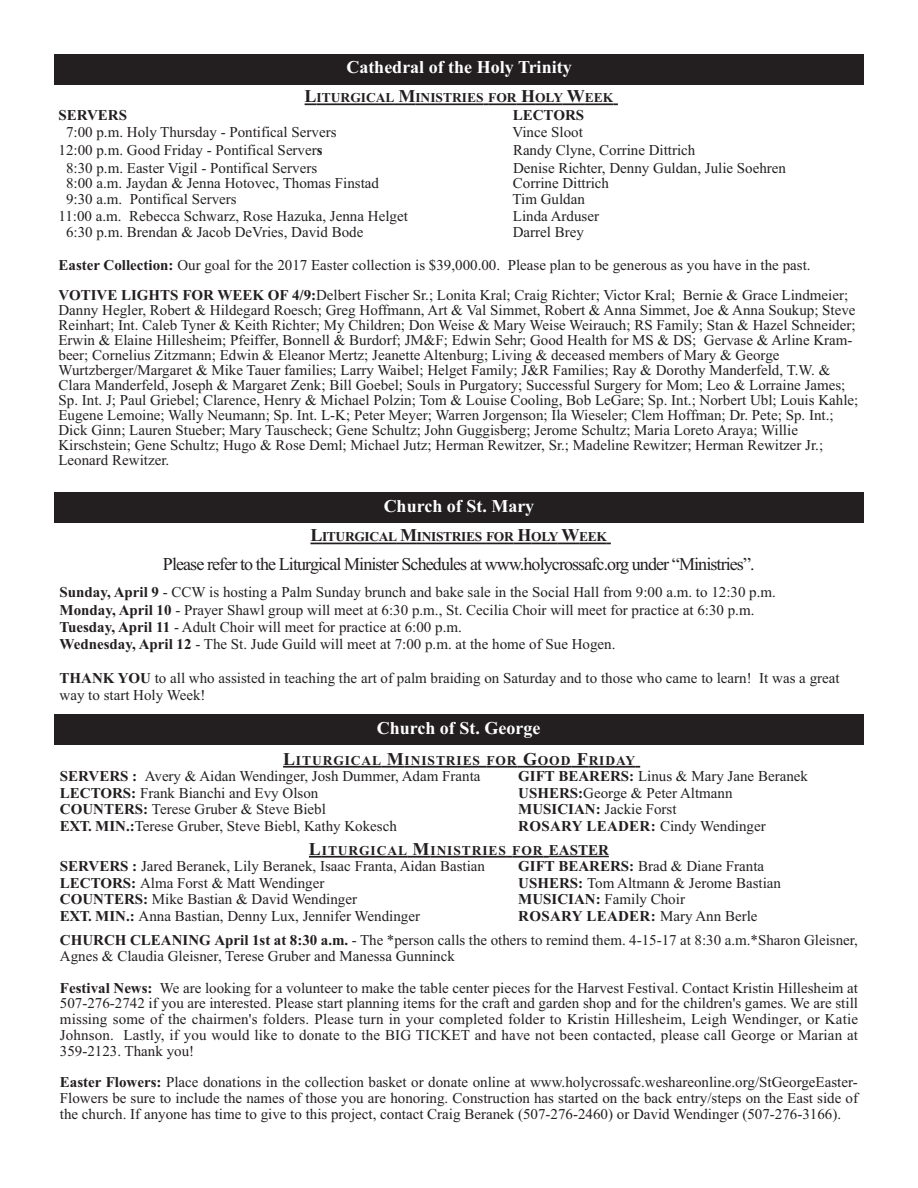
<style>
.page{position:relative;width:918px;height:1188px;background:#fff}
.page>*{position:absolute;margin:0;border:0;box-sizing:border-box;transform-origin:0 0}
.t1{font:18px "Times New Roman";letter-spacing:-.05em;color:#231f20}
.t2{font:700 18px "Times New Roman";color:#fff}
.t3{font:15px/15px "Times New Roman";color:#231f20}
.t4{font:700 15px "Times New Roman";color:#231f20}
.t5{font:700 13.5px "Times New Roman";letter-spacing:.065em;color:#231f20}
.t6{font:700 13.5px "Times New Roman";color:#231f20}
.t7{font:700 13.5px "Times New Roman";letter-spacing:-.025em;color:#231f20}
.s1{font-size:18px}
.s2{font-weight:700}
.s3{font-size:15px}
</style>
<div class="page">
<svg style="left:305px;top:103px;width:12px;height:2px"></svg>
<hr style="left:317px;top:103px;width:77px;height:2px;background:#231f20">
<hr style="left:394px;top:103px;width:21px;height:2px;background:#231f20">
<hr style="left:415px;top:103px;width:69px;height:2px;background:#231f20">
<hr style="left:488px;top:103px;width:29px;height:2px;background:#231f20">
<svg style="left:517px;top:103px;width:18px;height:2px"></svg>
<hr style="left:535px;top:103px;width:28px;height:2px;background:#231f20">
<hr style="left:563px;top:103px;width:22px;height:2px;background:#231f20">
<hr style="left:585px;top:103px;width:28px;height:2px;background:#231f20">
<svg style="left:283px;top:766px;width:13px;height:2px"></svg>
<hr style="left:296px;top:766px;width:85px;height:2px;background:#231f20">
<hr style="left:381px;top:766px;width:24px;height:2px;background:#231f20">
<hr style="left:405px;top:766px;width:76px;height:2px;background:#231f20">
<hr style="left:486px;top:766px;width:32px;height:2px;background:#231f20">
<hr style="left:518px;top:766px;width:20px;height:2px;background:#231f20">
<hr style="left:538px;top:766px;width:33px;height:2px;background:#231f20">
<svg style="left:571px;top:766px;width:18px;height:2px"></svg>
<hr style="left:589px;top:766px;width:47px;height:2px;background:#231f20">
<svg style="left:309px;top:856px;width:13px;height:2px"></svg>
<hr style="left:322px;top:856px;width:85px;height:2px;background:#231f20">
<hr style="left:407px;top:856px;width:24px;height:2px;background:#231f20">
<hr style="left:431px;top:856px;width:76px;height:2px;background:#231f20">
<hr style="left:512px;top:856px;width:31px;height:2px;background:#231f20">
<svg style="left:543px;top:856px;width:6px;height:2px"></svg>
<hr style="left:549px;top:856px;width:60px;height:1px;background:#231f20">
<div style="left:54px;top:54px;width:810px;height:31px;background:#231f20"></div>
<div style="left:54px;top:493px;width:810px;height:30px;background:#231f20"></div>
<div style="left:54px;top:715px;width:810px;height:30px;background:#231f20"></div>
<svg style="left:310px;top:543px;width:12px;height:1px"></svg>
<hr style="left:322px;top:543px;width:74px;height:1px;background:#231f20">
<svg style="left:396px;top:543px;width:21px;height:1px"></svg>
<hr style="left:417px;top:543px;width:65px;height:1px;background:#231f20">
<svg style="left:482px;top:543px;width:129px;height:1px"></svg>
<p class="t2" style="left:346px;top:62px;width:227px">Cathedral of the Holy Trinity</p>
<p class="t6" style="left:305px;top:93px;width:310px"><span class="s1">L</span>ITURGICAL <span class="s1">M</span>INISTRIES FOR <span class="s1">H</span>OLY <span class="s1">W</span>EEK</p>
<p class="t4" style="left:58px;top:110px;width:70px">SERVERS</p>
<p class="t4" style="left:513px;top:110px;width:73px">LECTORS</p>
<p class="t3" style="left:66px;top:126px;width:272px">7:00 p.m. Holy Thursday - Pontifical Servers</p>
<p class="t3" style="left:513px;top:126px;width:72px">Vince Sloot</p>
<p class="t3" style="left:58px;top:144px;width:266px">12:00 p.m. Good Friday - Pontifical Server<span class="s2">s</span></p>
<p class="t3" style="left:513px;top:144px;width:184px">Randy Clyne, Corrine Dittrich</p>
<p class="t3" style="left:66px;top:162px;width:253px">8:30 p.m. Easter Vigil - Pontifical Servers</p>
<p class="t3" style="left:513px;top:162px;width:275px">Denise Richter, Denny Guldan, Julie Soehren</p>
<p class="t3" style="left:66px;top:177px;width:315px">8:00 a.m. Jaydan &amp; Jenna Hotovec, Thomas Finstad</p>
<p class="t3" style="left:513px;top:177px;width:98px">Corrine Dittrich</p>
<p class="t3" style="left:66px;top:193px;width:172px">9:30 a.m. Pontifical Servers</p>
<p class="t3" style="left:513px;top:193px;width:74px">Tim Guldan</p>
<p class="t3" style="left:58px;top:210px;width:351px">11:00 a.m. Rebecca Schwarz, Rose Hazuka, Jenna Helget</p>
<p class="t3" style="left:513px;top:210px;width:88px">Linda Arduser</p>
<p class="t3" style="left:66px;top:226px;width:299px">6:30 p.m. Brendan &amp; Jacob DeVries, David Bode</p>
<p class="t3" style="left:513px;top:226px;width:73px">Darrel Brey</p>
<p class="t3" style="left:58px;top:252px;width:791px;line-height:30px"><span class="s2">Easter Collection:</span> Our goal for the 2017 Easter collection is $39,000.00. Please plan to be generous as you have in the past.<br><span class="s2">VOTIVE LIGHTS FOR WEEK OF 4/9:</span>Delbert Fischer Sr.; Lonita Kral; Craig Richter; Victor Kral; Bernie &amp; Grace Lindmeier;</p>
<p class="t3" style="left:58px;top:304px;width:801px">Danny Hegler, Robert &amp; Hildegard Roesch; Greg Hoffmann, Art &amp; Val Simmet, Robert &amp; Anna Simmet, Joe &amp; Anna Soukup; Steve Reinhart; Int. Caleb Tyner &amp; Keith Richter; My Children; Don Weise &amp; Mary Weise Weirauch; RS Family; Stan &amp; Hazel Schneider; Erwin &amp; Elaine Hillesheim; Pfeiffer, Bonnell &amp; Burdorf; JM&amp;F; Edwin Sehr; Good Health for MS &amp; DS; Gervase &amp; Arline Kram&shy;beer; Cornelius Zitzmann; Edwin &amp; Eleanor Mertz; Jeanette Altenburg; Living &amp; deceased members of Mary &amp; George Wurtzberger/Margaret &amp; Mike Tauer families; Larry Waibel; Helget Family; J&amp;R Families; Ray &amp; Dorothy Manderfeld, T.W. &amp; Clara Manderfeld, Joseph &amp; Margaret Zenk; Bill Goebel; Souls in Purgatory; Successful Surgery for Mom; Leo &amp; Lorraine James; Sp. Int. J; Paul Griebel; Clarence, Henry &amp; Michael Polzin; Tom &amp; Louise Cooling, Bob LeGare; Sp. Int.; Norbert Ubl; Louis Kahle; Eugene Lemoine; Wally Neumann; Sp. Int. L-K; Peter Meyer; Warren Jorgenson; Ila Wieseler; Clem Hoffman; Dr. Pete; Sp. Int.; Dick Ginn; Lauren Stueber; Mary Tauscheck; Gene Schultz; John Guggisberg; Jerome Schultz; Maria Loreto Araya; Willie Kirschstein; Gene Schultz; Hugo &amp; Rose Deml; Michael Jutz; Herman Rewitzer, Sr.; Madeline Rewitzer; Herman Rewitzer Jr.; Leonard Rewitzer.</p>
<p class="t2" style="left:384px;top:500px;width:152px">Church of St. Mary</p>
<p class="t7" style="left:310px;top:532px;width:298px"><span class="s1">L</span>ITURGICAL <span class="s1">M</span>INISTRIES FOR <span class="s1">H</span>OLY <span class="s1">W</span>EEK</p>
<p class="t1" style="left:163px;top:557px;width:593px">Please refer to the Liturgical Minister Schedules at www.holycrossafc.org under “Ministries”.</p>
<p class="t3" style="left:60px;top:585px;width:718px;line-height:17.1px"><span class="s2">Sunday, April 9</span> - CCW is hosting a Palm Sunday brunch and bake sale in the Social Hall from 9:00 a.m. to 12:30 p.m.<br><span class="s2">Monday, April 10</span> - Prayer Shawl group will meet at 6:30 p.m., St. Cecilia Choir will meet for practice at 6:30 p.m.<br><span class="s2">Tuesday, April 11</span> - Adult Choir will meet for practice at 6:00 p.m.<br><span class="s2">Wednesday, April 12</span> - The St. Jude Guild will meet at 7:00 p.m. at the home of Sue Hogen.</p>
<p class="t3" style="left:60px;top:671px;width:782px;line-height:17.1px"><span class="s2">THANK YOU</span> to all who assisted in teaching the art of palm braiding on Saturday and to those who came to learn! It was a great way to start Holy Week!</p>
<p class="t2" style="left:377px;top:722px;width:165px">Church of St. George</p>
<p class="t5" style="left:283px;top:756px;width:354px"><span class="s1">L</span>ITURGICAL <span class="s1">M</span>INISTRIES FOR <span class="s1">G</span>OOD <span class="s1">F</span>RIDAY</p>
<p class="t3" style="left:60px;top:770px;width:422px"><span class="s2">SERVERS :</span> Avery &amp; Aidan Wendinger, Josh Dummer, Adam Franta</p>
<p class="t3" style="left:518px;top:770px;width:291px"><span class="s2">GIFT BEARERS:</span> Linus &amp; Mary Jane Beranek</p>
<p class="t3" style="left:60px;top:787px;width:260px"><span class="s2">LECTORS:</span> Frank Bianchi and Evy Olson</p>
<p class="t3" style="left:518px;top:787px;width:216px"><span class="s2">USHERS:</span>George &amp; Peter Altmann</p>
<p class="t3" style="left:60px;top:803px;width:268px"><span class="s2">COUNTERS:</span> Terese Gruber &amp; Steve Biebl</p>
<p class="t3" style="left:518px;top:803px;width:160px"><span class="s2">MUSICIAN:</span> Jackie Forst</p>
<p class="t3" style="left:60px;top:820px;width:339px"><span class="s2">EXT. MIN.:</span>Terese Gruber, Steve Biebl, Kathy Kokesch</p>
<p class="t3" style="left:518px;top:820px;width:249px"><span class="s2">ROSARY LEADER:</span> Cindy Wendinger</p>
<p class="t5" style="left:309px;top:846px;width:301px"><span class="s1">L</span>ITURGICAL <span class="s1">M</span>INISTRIES FOR <span class="s3">EASTER</span></p>
<p class="t3" style="left:60px;top:860px;width:427px"><span class="s2">SERVERS :</span> Jared Beranek, Lily Beranek, Isaac Franta, Aidan Bastian</p>
<p class="t3" style="left:518px;top:860px;width:247px"><span class="s2">GIFT BEARERS:</span> Brad &amp; Diane Franta</p>
<p class="t3" style="left:60px;top:877px;width:266px"><span class="s2">LECTORS:</span> Alma Forst &amp; Matt Wendinger</p>
<p class="t3" style="left:518px;top:877px;width:264px"><span class="s2">USHERS:</span> Tom Altmann &amp; Jerome Bastian</p>
<p class="t3" style="left:60px;top:893px;width:299px"><span class="s2">COUNTERS:</span> Mike Bastian &amp; David Wendinger</p>
<p class="t3" style="left:518px;top:893px;width:168px"><span class="s2">MUSICIAN:</span> Family Choir</p>
<p class="t3" style="left:60px;top:910px;width:362px"><span class="s2">EXT. MIN.:</span> Anna Bastian, Denny Lux, Jennifer Wendinger</p>
<p class="t3" style="left:60px;top:905px;width:800px;line-height:24.8px;text-indent:458px"><span class="s2">ROSARY LEADER:</span> Mary Ann Berle<br><span class="s2">CHURCH CLEANING April 1st at 8:30 a.m.</span> - The *person calls the others to remind them. 4-15-17 at 8:30 a.m.*Sharon Gleisner,</p>
<p class="t3" style="left:60px;top:942px;width:800px;line-height:31.5px">Agnes &amp; Claudia Gleisner, Terese Gruber and Manessa Gunninck<br><span class="s2">Festival News:</span> We are looking for a volunteer to make the table center pieces for the Harvest Festival. Contact Kristin Hillesheim at</p>
<p class="t3" style="left:60px;top:997px;width:800px;line-height:15.8px;text-align:justify">507-276-2742 if you are interested. Please start planning items for the craft and garden shop and for the children's games. We are still missing some of the chairmen's folders. Please turn in your completed folder to Kristin Hillesheim, Leigh Wendinger, or Katie Johnson. Lastly, if you would like to donate to the BIG TICKET and have not been contacted, please call George or Marian at 359-2123. Thank you!</p>
<p class="t3" style="left:60px;top:1076px;width:800px;line-height:15.8px;text-align:justify"><span class="s2">Easter Flowers:</span> Place donations in the collection basket or donate online at www.holycrossafc.weshareonline.org/StGeorgeEaster-Flowers be sure to include the names of those you are honoring. Construction has started on the back entry/steps on the East side of the church. If anyone has time to give to this project, contact Craig Beranek (507-276-2460) or David Wendinger (507-276-3166).</p>
</div>
